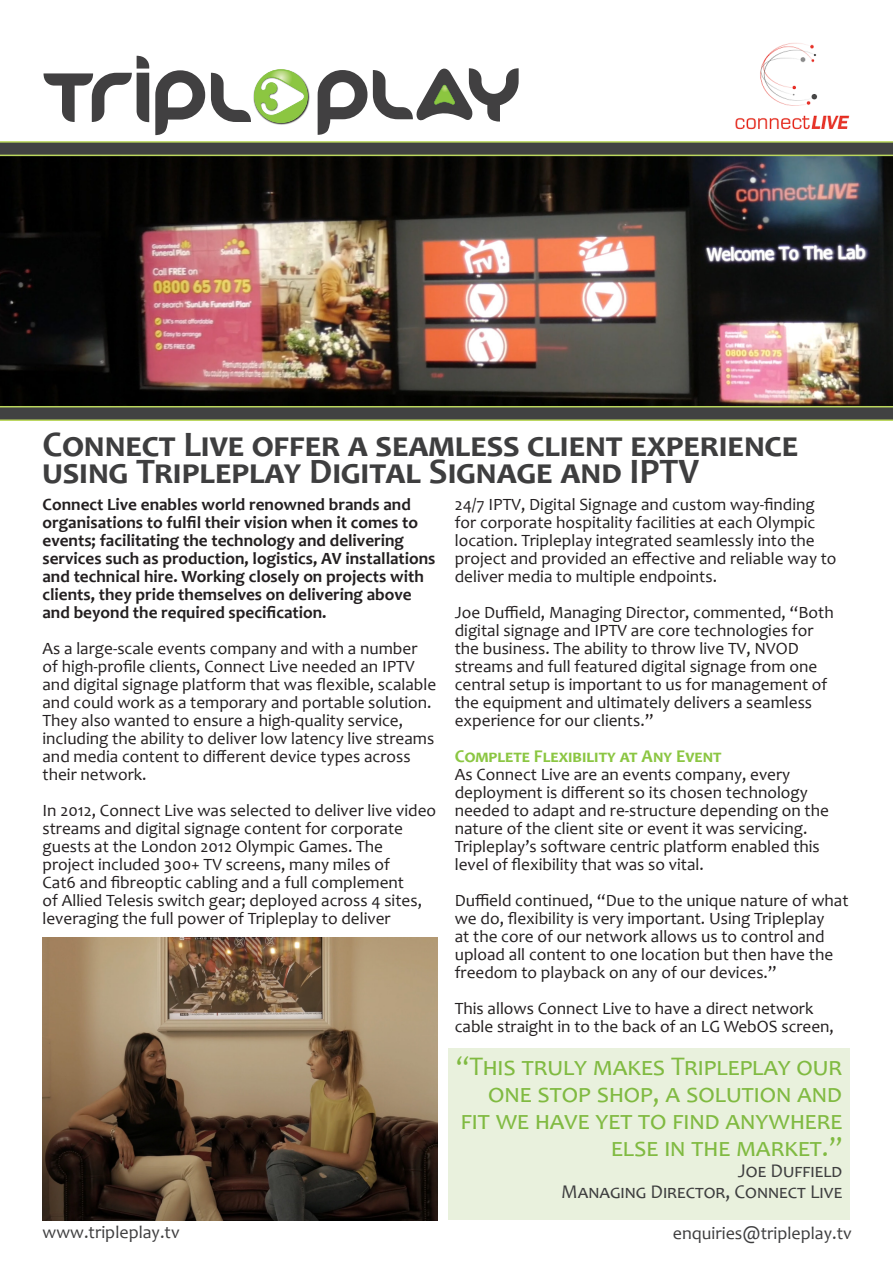
<style>
.page{position:relative;width:893px;height:1263px;background:#fff}
.page>*{position:absolute;margin:0;border:0;box-sizing:border-box;transform-origin:0 0}
._1st_MAIN_HEADLINE{font:700 36px/27px "Candara";color:#3e3e3f}
.Headers{font:27px/27px "Candara";letter-spacing:.015em;color:#80ba41;text-align:right}
.Headers-2{font:19.5px "Candara";color:#3e3e3f}
.t1{font:18px "Candara";color:#3e3e3f}
.Intro_paragraph{font:700 18px "Candara";color:#8bc642}
.Intro_paragraph-2{font:17.25px/18px "Candara";color:#231f20}
.Intro_paragraph-3{font:700 17.25px/18px "Candara";color:#231f20}
</style>
<div class="page">
<img style="left:735px;top:43px;width:115px;height:87px">
<img style="left:0;top:156px;width:893px;height:250px">
<img style="left:272px;top:88px;width:46px;height:47px">
<svg style="left:155px;top:70px;width:50px;height:65px"></svg>
<svg style="left:211px;top:69px;width:97px;height:54px"></svg>
<svg style="left:318px;top:70px;width:49px;height:65px"></svg>
<svg style="left:44px;top:56px;width:105px;height:66px"></svg>
<svg style="left:373px;top:68px;width:146px;height:54px"></svg>
<div style="left:449px;top:1048px;width:401px;height:172px;background:#e9f1dd"></div>
<svg style="left:0;top:406px;width:893px;height:15px;background:#595f47"></svg>
<svg style="left:0;top:141px;width:893px;height:15px;background:#5a6048"></svg>
<img style="left:43px;top:937px;width:395px;height:283px">
<p class="_1st_MAIN_HEADLINE" style="left:43px;top:431px;width:757px">Connect Live offer a seamless client experience using Tripleplay Digital Signage and IPTV</p>
<p class="Intro_paragraph-3" style="left:43px;top:495px;width:394px">Connect Live enables world renowned brands and organisations to fulfil their vision when it comes to events; facilitating the technology and delivering services such as production, logistics, AV installations and technical hire. Working closely on projects with clients, they pride themselves on delivering above and beyond the required specification.</p>
<p class="Intro_paragraph-2" style="left:43px;top:639px;width:395px">As a large-scale events company and with a number of high-profile clients, Connect Live needed an IPTV and digital signage platform that was flexible, scalable and could work as a temporary and portable solution.<br>They also wanted to ensure a high-quality service, including the ability to deliver low latency live streams and media content to different device types across their network.</p>
<p class="Intro_paragraph-2" style="left:43px;top:801px;width:395px">In 2012, Connect Live was selected to deliver live video streams and digital signage content for corporate guests at the London 2012 Olympic Games. The project included 300+ TV screens, many miles of<br>Cat6 and fibreoptic cabling and a full complement<br>of Allied Telesis switch gear; deployed across 4 sites, leveraging the full power of Tripleplay to deliver</p>
<p class="Intro_paragraph-2" style="left:455px;top:495px;width:383px">24/7 IPTV, Digital Signage and custom way-finding for corporate hospitality facilities at each Olympic location. Tripleplay integrated seamlessly into the project and provided an effective and reliable way to deliver media to multiple endpoints.</p>
<p class="Intro_paragraph-2" style="left:455px;top:603px;width:380px">Joe Duffield, Managing Director, commented, “Both digital signage and IPTV are core technologies for the business. The ability to throw live TV, NVOD streams and full featured digital signage from one central setup is important to us for management of the equipment and ultimately delivers a seamless experience for our clients.”</p>
<p class="Intro_paragraph" style="left:455px;top:745px;width:266px">Complete Flexibility at Any Event</p>
<p class="Intro_paragraph-2" style="left:455px;top:765px;width:376px">As Connect Live are an events company, every deployment is different so its chosen technology needed to adapt and re-structure depending on the nature of the client site or event it was servicing.<br>Tripleplay’s software centric platform enabled this level of flexibility that was so vital.</p>
<p class="Intro_paragraph-2" style="left:455px;top:891px;width:395px">Duffield continued, “Due to the unique nature of what we do, flexibility is very important. Using Tripleplay<br>at the core of our network allows us to control and upload all content to one location but then have the freedom to playback on any of our devices.”</p>
<p class="Intro_paragraph-2" style="left:455px;top:999px;width:381px">This allows Connect Live to have a direct network cable straight in to the back of an LG WebOS screen,</p>
<p class="Headers" style="left:456px;top:1052px;width:388px">“This truly makes Tripleplay our one stop shop, a solution and fit we have yet to find anywhere else in the market.”</p>
<p class="Headers-2" style="left:738px;top:1158px;width:106px">Joe Duffield</p>
<p class="Headers-2" style="left:561px;top:1179px;width:283px">Managing Director, Connect Live</p>
<p class="t1" style="left:43px;top:1221px;width:138px">www.tripleplay.tv</p>
<p class="t1" style="left:673px;top:1222px;width:180px">enquiries@tripleplay.tv</p>
</div>
